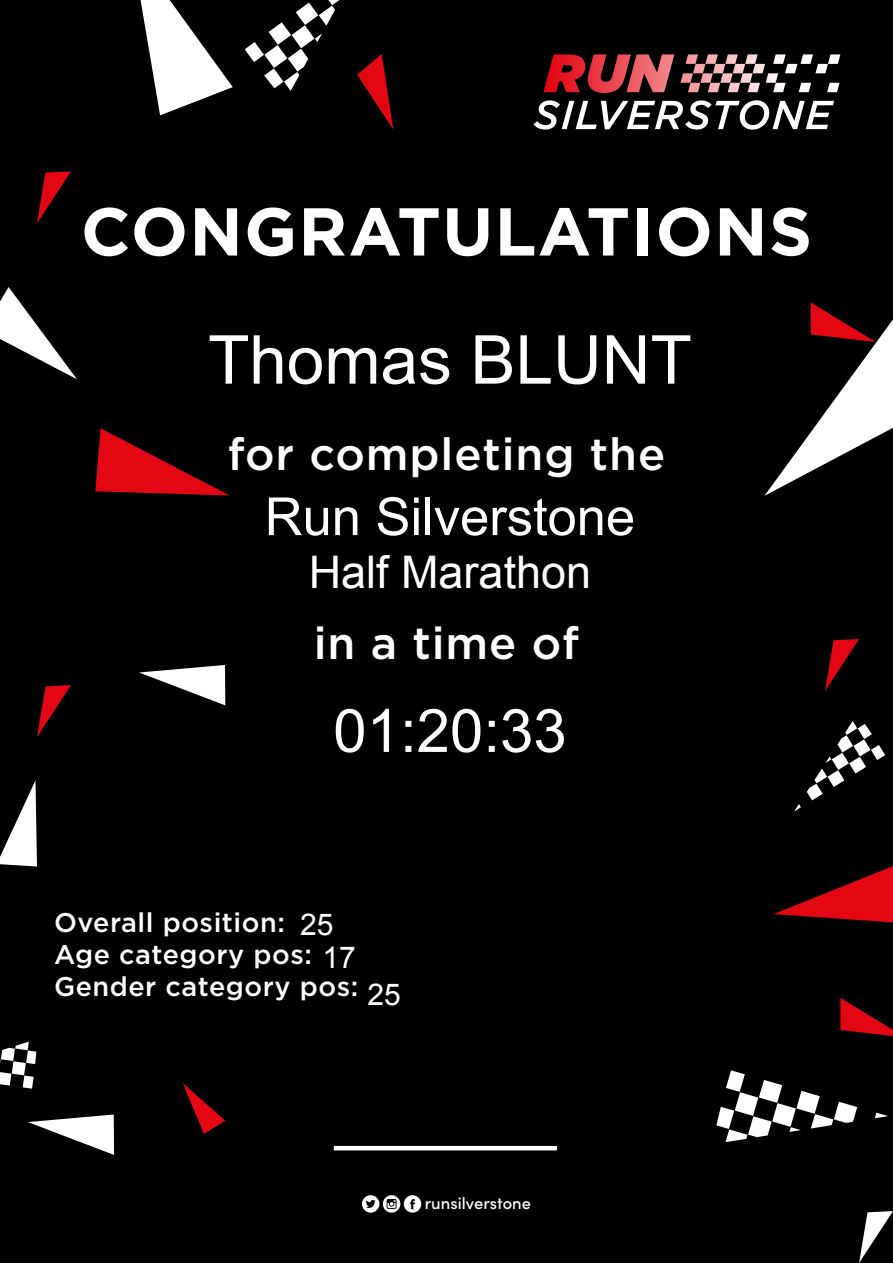
<style>
.page{position:relative;width:893px;height:1263px;background:#000}
.page>*{position:absolute;margin:0;border:0;box-sizing:border-box;transform-origin:0 0}
.t1{font:700 67.5px "Gotham";letter-spacing:.02em;color:#fff}
.t2{font:67.5px "Arial";color:#fff}
.t3{font:60px "Arial";color:#fff}
.t4{font:52.5px "Arial";color:#fff}
.t5{font:500 45px "Gotham";letter-spacing:.02em;color:#fff}
.t6{font:45px "Arial";color:#fff}
.t7{font:30px/33px "Arial";color:#fff}
.t8{font:500 27px/32.4px "Gotham";letter-spacing:.02em;color:#fff}
.t9{font:500 16.5px "Sofia Pro";letter-spacing:.005em;color:#fff}
</style>
<div class="page">
<hr style="left:334px;top:1146px;width:223px;height:4px;background:#fff">
<svg style="left:139px;top:665px;width:86px;height:40px"></svg>
<svg style="left:0;top:780px;width:37px;height:86px"></svg>
<svg style="left:28px;top:1114px;width:86px;height:41px"></svg>
<svg style="left:141px;top:0;width:92px;height:115px"></svg>
<svg style="left:0;top:287px;width:77px;height:92px"></svg>
<svg style="left:774px;top:866px;width:119px;height:56px"></svg>
<svg style="left:95px;top:428px;width:134px;height:67px"></svg>
<svg style="left:764px;top:302px;width:129px;height:194px"></svg>
<svg style="left:840px;top:998px;width:53px;height:38px"></svg>
<svg style="left:37px;top:685px;width:34px;height:52px"></svg>
<svg style="left:825px;top:639px;width:34px;height:52px"></svg>
<svg style="left:37px;top:171px;width:34px;height:52px"></svg>
<svg style="left:859px;top:1211px;width:34px;height:52px"></svg>
<svg style="left:357px;top:54px;width:36px;height:75px"></svg>
<svg style="left:183px;top:1083px;width:42px;height:51px"></svg>
<svg style="left:362px;top:1195px;width:59px;height:18px"></svg>
<svg style="left:533px;top:100px;width:301px;height:30px"></svg>
<svg style="left:543px;top:54px;width:131px;height:39px"></svg>
<svg style="left:680px;top:54px;width:160px;height:38px"></svg>
<svg style="left:716px;top:1070px;width:141px;height:73px"></svg>
<svg style="left:875px;top:1113px;width:13px;height:5px"></svg>
<svg style="left:794px;top:721px;width:91px;height:90px"></svg>
<svg style="left:0;top:1041px;width:37px;height:48px"></svg>
<svg style="left:245px;top:0;width:95px;height:91px"></svg>
<h1 class="t1" style="left:81px;top:193px;width:733px">CONGRATULATIONS</h1>
<h1 class="t2" style="left:208px;top:323px;width:485px">Thomas BLUNT</h1>
<h3 class="t5" style="left:228px;top:424px;width:439px">for completing the</h3>
<h3 class="t4" style="left:265px;top:488px;width:372px">Run Silverstone</h3>
<h3 class="t6" style="left:309px;top:548px;width:284px">Half Marathon</h3>
<h3 class="t5" style="left:314px;top:614px;width:267px">in a time of</h3>
<h2 class="t3" style="left:333px;top:698px;width:235px">01:20:33</h2>
<p class="t8" style="left:54px;top:905px;width:306px">Overall position:<br>Age category pos:<br>Gender category pos:</p>
<p class="t7" style="left:322px;top:908px;width:35px;text-indent:-22px">25<br>17</p>
<p class="t7" style="left:368px;top:978px;width:35px">25</p>
<p class="t9" style="left:425px;top:1191px;width:108px">runsilverstone</p>
</div>
